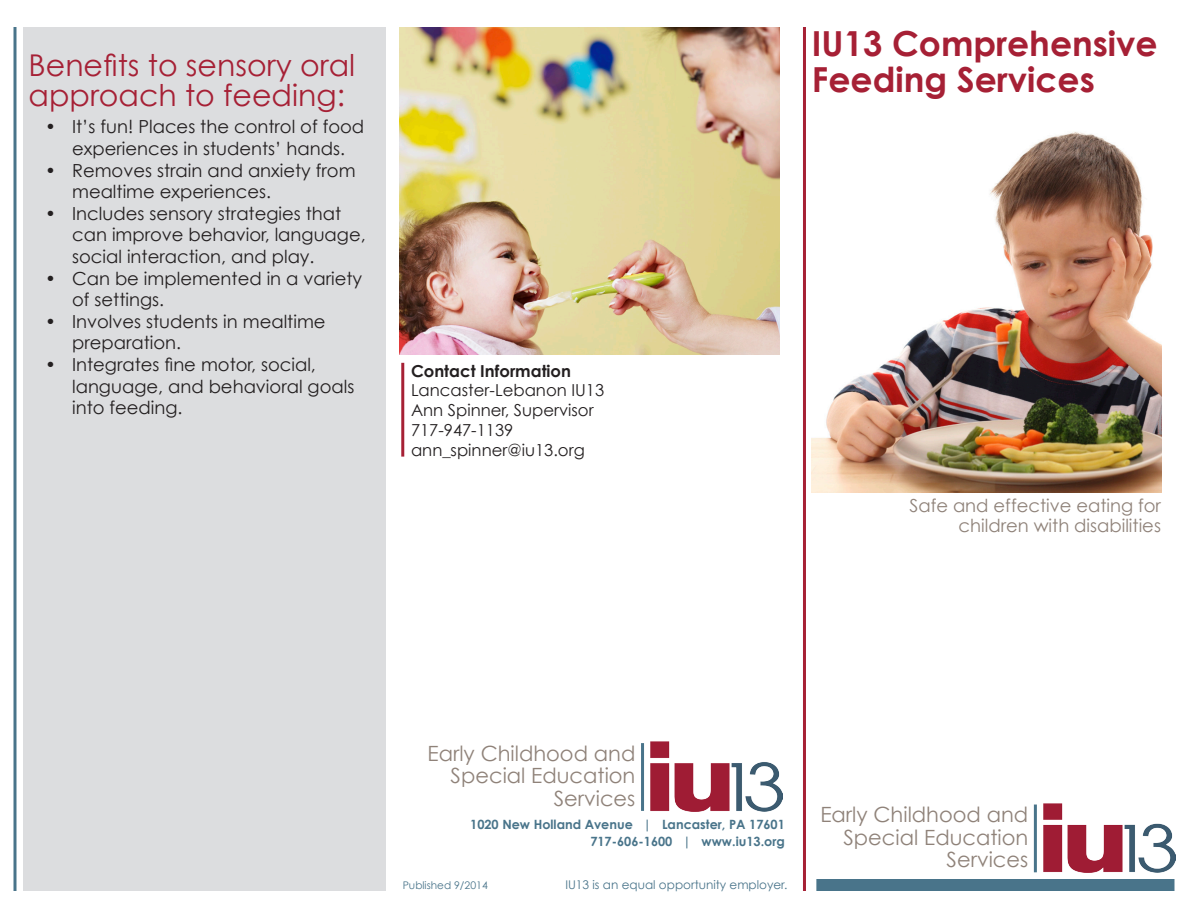
<style>
.page{position:relative;width:1188px;height:918px;background:#fff}
.page>*{position:absolute;margin:0;border:0;box-sizing:border-box;transform-origin:0 0}
.t1{font:700 34.5px/36px "Century Gothic";color:#a62035}
.t2{font:30px/30px "Century Gothic";color:#a62035}
.t3{font:21px "Century Gothic";color:#8f8279}
.t4{font:18px/21.6px "Century Gothic";color:#231f20}
.t5{font:18px/19.5px "Century Gothic";color:#8f8279;text-align:right}
.t6{font:16.5px "Century Gothic";color:#231f20}
.t7{font:700 16.5px "Century Gothic";color:#231f20}
.t8{font:700 12.75px "Century Gothic";color:#49748a}
.t9{font:12px "Century Gothic";color:#49748a}
.t10{font:10.5px "Century Gothic";color:#49748a}
</style>
<div class="page">
<hr style="left:803px;top:27px;width:3px;height:864px;background:#a62035">
<img style="left:812px;top:132px;width:349px;height:360px">
<div style="left:816px;top:879px;width:358px;height:12px;background:#49748a"></div>
<hr style="left:14px;top:27px;width:2px;height:864px;background:#49748a">
<div style="left:23px;top:27px;width:363px;height:864px;background:#dcdddf"></div>
<img style="left:399px;top:27px;width:380px;height:327px">
<img style="left:650px;top:742px;width:132px;height:69px">
<hr style="left:641px;top:743px;width:3px;height:68px;background:#49748a">
<hr style="left:401px;top:363px;width:3px;height:94px;background:#a62035">
<img style="left:1043px;top:803px;width:132px;height:70px">
<hr style="left:1034px;top:805px;width:3px;height:67px;background:#49748a">
<p class="t2" style="left:29px;top:50px;width:328px">Benefits to sensory oral approach to feeding:</p>
<p class="t4" style="left:45px;top:116px;width:321px;text-align:center">• It’s fun! Places the control of food experiences in students’ hands.</p>
<p class="t4" style="left:72px;top:159px;width:285px;text-indent:-27px">• Removes strain and anxiety from mealtime experiences.</p>
<p class="t4" style="left:72px;top:202px;width:295px;text-indent:-27px">• Includes sensory strategies that can improve behavior, language, social interaction, and play.</p>
<p class="t4" style="left:72px;top:267px;width:292px;text-indent:-27px">• Can be implemented in a variety of settings.</p>
<p class="t4" style="left:72px;top:310px;width:255px;text-indent:-27px">• Involves students in mealtime preparation.</p>
<p class="t4" style="left:72px;top:353px;width:284px;text-indent:-27px">• Integrates fine motor, social, language, and behavioral goals into feeding.</p>
<p class="t7" style="left:411px;top:360px;width:162px">Contact Information</p>
<p class="t6" style="left:411px;top:380px;width:195px">Lancaster-Lebanon IU13</p>
<p class="t6" style="left:411px;top:400px;width:184px">Ann Spinner, Supervisor</p>
<p class="t6" style="left:411px;top:420px;width:104px">717-947-1139</p>
<p class="t6" style="left:411px;top:440px;width:175px">ann_spinner@iu13.org</p>
<p class="t1" style="left:812px;top:25px;width:347px">IU13 Comprehensive<br>Feeding Services</p>
<p class="t5" style="left:909px;top:496px;width:253px">Safe and effective eating for children with disabilities</p>
<p class="t3" style="left:428px;top:741px;width:209px">Early Childhood and</p>
<p class="t3" style="left:451px;top:763px;width:186px">Special Education</p>
<p class="t3" style="left:554px;top:786px;width:83px">Services</p>
<p class="t8" style="left:470px;top:817px;width:316px">1020 New Holland Avenue | Lancaster, PA 17601</p>
<p class="t8" style="left:590px;top:833px;width:196px">717-606-1600 | www.iu13.org</p>
<p class="t10" style="left:403px;top:879px;width:87px">Published 9/2014</p>
<p class="t9" style="left:565px;top:877px;width:224px">IU13 is an equal opportunity employer.</p>
<p class="t3" style="left:820px;top:802px;width:209px">Early Childhood and</p>
<p class="t3" style="left:844px;top:824px;width:186px">Special Education</p>
<p class="t3" style="left:947px;top:847px;width:83px">Services</p>
</div>
